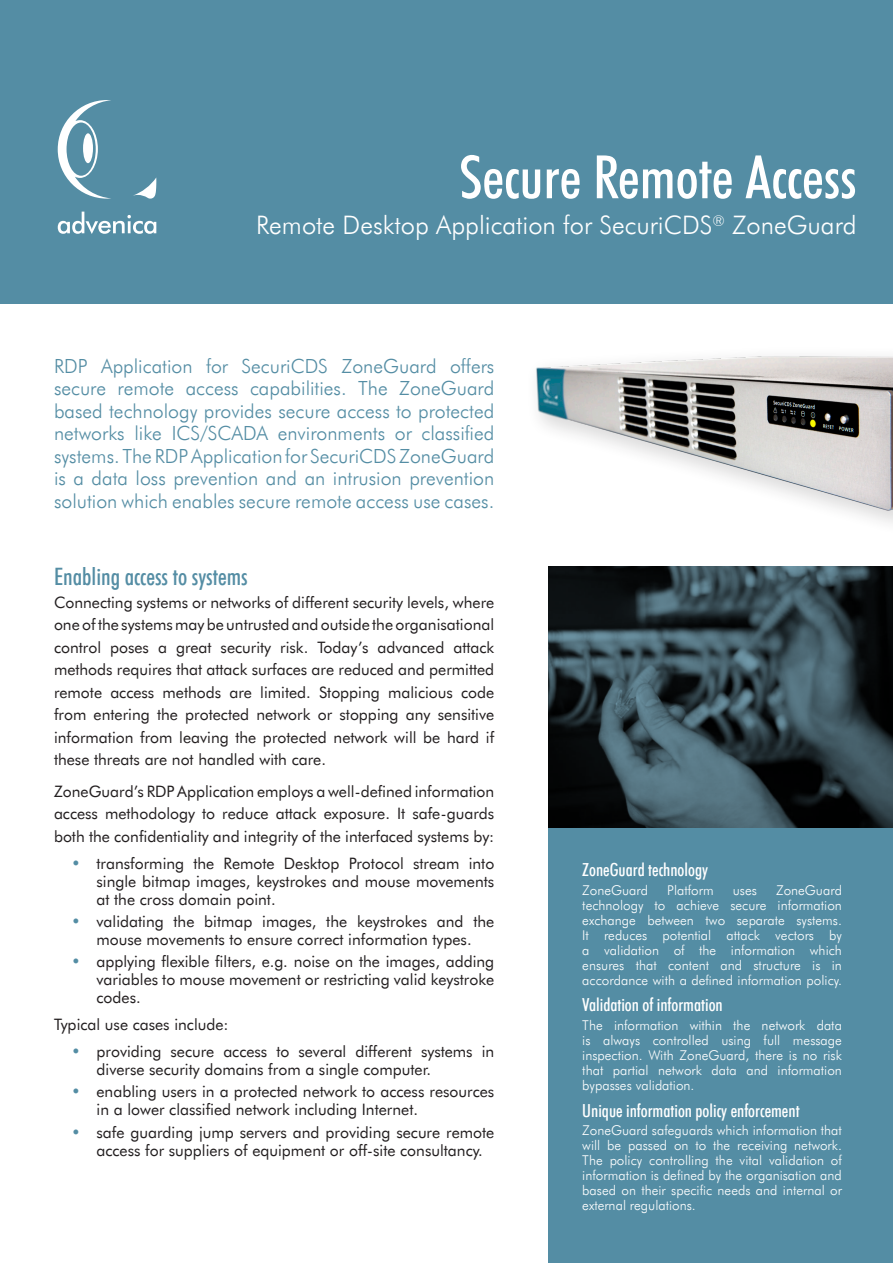
<style>
.page{position:relative;width:893px;height:1263px;background:#fff}
.page>*{position:absolute;margin:0;border:0;box-sizing:border-box;transform-origin:0 0}
.t1{font:500 condensed 60px "Futura BT";color:#fff}
.t2{font:300 25.5px "Futura BT";color:#fff}
.Heading{font:500 condensed 24px "Futura BT";color:#548da4}
.Ingress{font:300 19.5px/22.5px "Futura BT";color:#548da4;text-align:justify}
.Infobox_Heading{font:500 condensed 18px "Futura BT";color:#fff}
.Body{font:15.75px/22.5px "Futura BT";color:#231f20;text-align:justify}
.Infobox_Body{font:300 13.5px/15px "Futura BT";color:#fff;text-align:justify}
.s1{font-size:16.5px;color:#548da4}
</style>
<div class="page">
<div style="left:0;top:0;width:893px;height:304px;background:#548da4"></div>
<div style="left:548px;top:828px;width:345px;height:435px;background:#548da4"></div>
<svg style="left:58px;top:212px;width:98px;height:22px"></svg>
<svg style="left:58px;top:100px;width:53px;height:99px"></svg>
<div style="left:83px;top:133px;width:10px;height:30px;background:#fff;border-radius:50%"></div>
<svg style="left:133px;top:178px;width:23px;height:21px"></svg>
<img style="left:548px;top:567px;width:345px;height:261px">
<img style="left:536px;top:356px;width:357px;height:165px">
<p class="t1" style="left:459px;top:139px;width:399px">Secure Remote Access</p>
<p class="t2" style="left:256px;top:209px;width:602px">Remote Desktop Application for SecuriCDS<sup>®</sup> ZoneGuard</p>
<p class="Ingress" style="left:54px;top:354px;width:442px">RDP Application for SecuriCDS ZoneGuard offers secure remote access capabilities. The ZoneGuard based technology provides secure access to protected networks like ICS/SCADA environments or classified systems. The RDP Application for SecuriCDS ZoneGuard is a data loss prevention and an intrusion prevention solution which enables secure remote access use cases.</p>
<p class="Heading" style="left:54px;top:561px;width:195px">Enabling access to systems</p>
<p class="Body" style="left:54px;top:591px;width:442px">Connecting systems or networks of different security levels, where one of the systems may be untrusted and outside the organisational control poses a great security risk. Today’s advanced attack methods requires that attack surfaces are reduced and permitted remote access methods are limited. Stopping malicious code from entering the protected network or stopping any sensitive information from leaving the protected network will be hard if these threats are not handled with care.</p>
<p class="Body" style="left:54px;top:780px;width:442px">ZoneGuard’s RDP Application employs a well-defined information access methodology to reduce attack exposure. It safe-guards both the confidentiality and integrity of the interfaced systems by:</p>
<p class="Body" style="left:97px;top:854px;width:399px;line-height:18px;text-indent:-26px"><span class="s1">•</span> transforming the Remote Desktop Protocol stream into single bitmap images, keystrokes and mouse movements at the cross domain point.</p>
<p class="Body" style="left:71px;top:912px;width:425px;line-height:18px;text-align:center"><span class="s1">•</span> validating the bitmap images, the keystrokes and the mouse movements to ensure correct information types.</p>
<p class="Body" style="left:97px;top:952px;width:399px;line-height:18px;text-indent:-26px"><span class="s1">•</span> applying flexible filters, e.g. noise on the images, adding variables to mouse movement or restricting valid keystroke codes.</p>
<p class="Body" style="left:54px;top:1013px;width:176px">Typical use cases include:</p>
<p class="Body" style="left:97px;top:1042px;width:399px;line-height:18px;text-indent:-26px"><span class="s1">•</span> providing secure access to several different systems in diverse security domains from a single computer.</p>
<p class="Body" style="left:97px;top:1082px;width:399px;line-height:18px;text-indent:-26px"><span class="s1">•</span> enabling users in a protected network to access resources in a lower classified network including Internet.</p>
<p class="Body" style="left:97px;top:1123px;width:399px;line-height:18px;text-indent:-26px"><span class="s1">•</span> safe guarding jump servers and providing secure remote access for suppliers of equipment or off-site consultancy.</p>
<p class="Infobox_Heading" style="left:582px;top:858px;width:127px">ZoneGuard technology</p>
<p class="Infobox_Body" style="left:582px;top:882px;width:67px">ZoneGuard</p>
<p class="Infobox_Body" style="left:667px;top:882px;width:48px">Platform</p>
<p class="Infobox_Body" style="left:733px;top:882px;width:26px">uses</p>
<p class="Infobox_Body" style="left:582px;top:882px;width:261px;text-indent:194px">ZoneGuard technology to achieve secure information exchange between two separate systems.<br>It reduces potential attack vectors by a validation of the information which ensures that content and structure is in accordance with a defined information policy.</p>
<p class="Infobox_Heading" style="left:582px;top:993px;width:142px">Validation of information</p>
<p class="Infobox_Body" style="left:582px;top:1018px;width:261px">The information within the network data is always controlled using full message inspection. With ZoneGuard, there is no risk that partial network data and information bypasses validation.</p>
<p class="Infobox_Heading" style="left:582px;top:1099px;width:219px">Unique information policy enforcement</p>
<p class="Infobox_Body" style="left:582px;top:1123px;width:261px">ZoneGuard safeguards which information that will be passed on to the receiving network.<br>The policy controlling the vital validation of information is defined by the organisation and based on their specific needs and internal or external regulations.</p>
</div>
